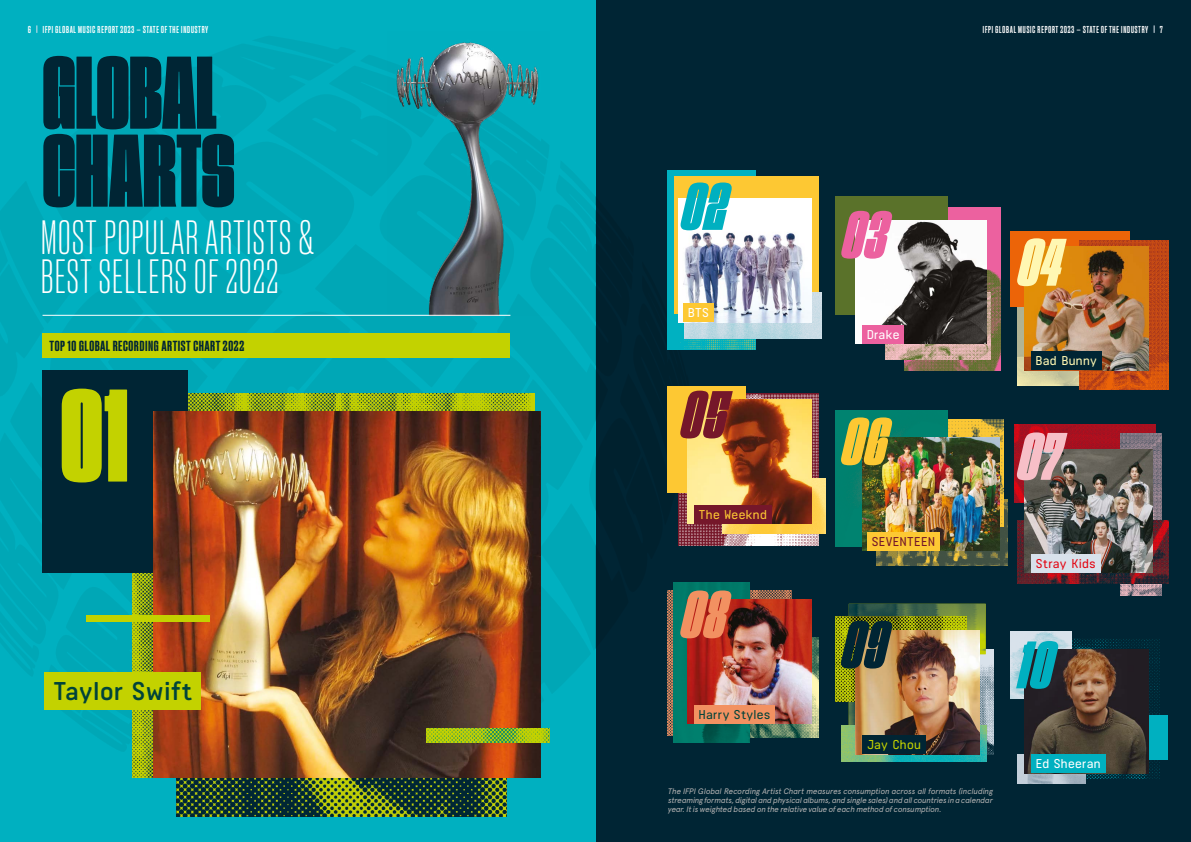
<style>
.page{position:relative;width:1191px;height:842px;background:#fff}
.page>*{position:absolute;margin:0;border:0;box-sizing:border-box;transform-origin:0 0}
.t1{font:600 131.5px "Fixture Ultra";color:#c3d200}
.t2{font:600 103px/78px "Fixture Ultra";color:#002534}
.t3{font:italic 600 67px "Fixture Ultra";color:#00b0c0}
.t4{font:italic 600 67px "Fixture Ultra";color:#f7bfc7}
.t5{font:italic 600 67px "Fixture Ultra";color:#fdc833}
.t6{font:italic 600 67px "Fixture Ultra";color:#ec619f}
.t7{font:italic 600 67px "Fixture Ultra";color:#fff7b2}
.t8{font:italic 600 67px "Fixture Ultra";color:#f29161}
.t9{font:italic 600 67px "Fixture Ultra";color:#002534}
.t10{font:italic 600 67px "Fixture Ultra";color:#75172a}
.t11{font:200 condensed 48px/39px "Fixture";letter-spacing:.005em;color:#fff}
.t12{font:700 28.1px "Realtime Text Rounded";letter-spacing:-.03em;color:#00433a}
.t13{font:600 condensed 14.5px "Fixture";color:#002534}
.t14{font:600 14px "Realtime Text Rounded";letter-spacing:-.02em;color:#fff}
.t15{font:600 14px "Realtime Text Rounded";letter-spacing:-.02em;color:#00433a}
.t16{font:600 14px "Realtime Text Rounded";letter-spacing:-.025em;color:#e30613}
.t17{font:600 14px "Realtime Text Rounded";letter-spacing:-.03em;color:#75172a}
.t18{font:600 14px "Realtime Text Rounded";letter-spacing:-.02em;color:#fdc833}
.t19{font:600 14px "Realtime Text Rounded";letter-spacing:-.02em;color:#fff7b2}
.t20{font:600 14px "Realtime Text Rounded";letter-spacing:-.02em;color:#c3d200}
.t21{font:500 condensed 10px "Fixture";letter-spacing:.03em;color:#fff}
.t22{font:italic 8px/9px "Apercu";letter-spacing:-.02em;color:#b3b2b2;text-align:justify}
</style>
<div class="page">
<div style="left:595px;top:0;width:596px;height:842px;background:#002534"></div>
<div style="left:0;top:0;width:595px;height:842px;background:#00b0c0"></div>
<svg style="left:42px;top:314px;width:508px;height:464px;fill:#00a7b6"></svg>
<svg style="left:595px;top:35px;width:96px;height:780px"></svg>
<img style="left:132px;top:394px;width:403px;height:383px">
<div style="left:43px;top:370px;width:145px;height:202px;background:#002534"></div>
<img style="left:1072px;top:639px;width:87px;height:140px">
<img style="left:1017px;top:754px;width:68px;height:30px">
<img style="left:1014px;top:424px;width:141px;height:79px">
<img style="left:1120px;top:433px;width:41px;height:163px">
<img style="left:1017px;top:520px;width:151px;height:63px">
<img style="left:904px;top:208px;width:96px;height:162px">
<img style="left:885px;top:292px;width:106px;height:68px">
<div style="left:835px;top:197px;width:112px;height:118px;background:#5a722a"></div>
<img style="left:667px;top:171px;width:88px;height:178px">
<div style="left:674px;top:176px;width:144px;height:137px;background:#fdc833"></div>
<img style="left:684px;top:292px;width:137px;height:46px">
<img style="left:1024px;top:449px;width:128px;height:124px">
<div style="left:1031px;top:554px;width:69px;height:19px;background:#d8e1eb"></div>
<img style="left:876px;top:499px;width:131px;height:67px">
<img style="left:947px;top:420px;width:56px;height:107px">
<div style="left:835px;top:410px;width:112px;height:136px;background:#00826f"></div>
<img style="left:862px;top:438px;width:137px;height:113px">
<div style="left:867px;top:532px;width:73px;height:19px;background:#fdc833"></div>
<img style="left:855px;top:220px;width:131px;height:124px">
<div style="left:862px;top:325px;width:42px;height:19px;background:#ec619f"></div>
<img style="left:678px;top:198px;width:133px;height:124px">
<div style="left:683px;top:303px;width:30px;height:19px;background:#fdc833"></div>
<img style="left:1017px;top:306px;width:62px;height:79px">
<div style="left:1010px;top:231px;width:119px;height:75px;background:#ec6408"></div>
<img style="left:1079px;top:241px;width:89px;height:149px">
<img style="left:1024px;top:246px;width:124px;height:124px">
<div style="left:1031px;top:351px;width:70px;height:19px;background:#002534"></div>
<img style="left:667px;top:590px;width:124px;height:146px">
<img style="left:749px;top:638px;width:69px;height:99px">
<img style="left:674px;top:583px;width:75px;height:160px">
<img style="left:687px;top:600px;width:124px;height:124px">
<div style="left:694px;top:705px;width:81px;height:19px;background:#f29161"></div>
<img style="left:985px;top:649px;width:8px;height:105px">
<img style="left:848px;top:604px;width:137px;height:122px">
<img style="left:842px;top:726px;width:144px;height:36px">
<img style="left:835px;top:617px;width:131px;height:85px">
<img style="left:855px;top:630px;width:124px;height:124px">
<div style="left:862px;top:735px;width:64px;height:19px;background:#002534"></div>
<div style="left:1056px;top:715px;width:112px;height:44px;background:#00b0c0"></div>
<img style="left:1010px;top:631px;width:62px;height:68px">
<img style="left:1024px;top:649px;width:124px;height:124px">
<div style="left:1031px;top:754px;width:74px;height:19px;background:#00b0c0"></div>
<img style="left:678px;top:394px;width:140px;height:152px">
<div style="left:667px;top:386px;width:78px;height:107px;background:#fdc833"></div>
<img style="left:722px;top:478px;width:103px;height:56px">
<img style="left:687px;top:400px;width:124px;height:124px">
<div style="left:694px;top:505px;width:77px;height:19px;background:#75172a"></div>
<img style="left:387px;top:42px;width:163px;height:273px">
<img style="left:176px;top:777px;width:331px;height:39px">
<img style="left:154px;top:411px;width:386px;height:366px">
<div style="left:87px;top:615px;width:123px;height:7px;background:#c3d200"></div>
<img style="left:427px;top:728px;width:123px;height:14px">
<div style="left:44px;top:672px;width:157px;height:38px;background:#c3d200"></div>
<hr style="left:43px;top:315px;width:467px;height:1px;background:#fff">
<div style="left:43px;top:333px;width:467px;height:24px;background:#c3d200"></div>
<p class="t21" style="left:28px;top:23px;width:182px">6 IFPI GLOBAL MUSIC REPORT 2023 — STATE OF THE INDUSTRY</p>
<p class="t21" style="left:982px;top:23px;width:182px">IFPI GLOBAL MUSIC REPORT 2023 — STATE OF THE INDUSTRY 7</p>
<h2 class="t2" style="left:43px;top:56px;width:194px">GLOBAL<br>CHARTS</h2>
<h3 class="t11" style="left:40px;top:215px;width:276px">MOST POPULAR ARTISTS &amp;<br>BEST SELLERS OF 2022</h3>
<h3 class="t13" style="left:50px;top:337px;width:196px">TOP 10 GLOBAL RECORDING ARTIST CHART 2022</h3>
<h1 class="t1" style="left:61px;top:367px;width:69px">01</h1>
<h3 class="t12" style="left:53px;top:673px;width:141px">Taylor Swift</h3>
<h3 class="t3" style="left:678px;top:172px;width:46px">02</h3>
<h3 class="t14" style="left:688px;top:304px;width:23px">BTS</h3>
<h3 class="t10" style="left:678px;top:380px;width:46px">05</h3>
<h3 class="t18" style="left:698px;top:505px;width:70px">The Weeknd</h3>
<h3 class="t8" style="left:678px;top:580px;width:46px">08</h3>
<h3 class="t15" style="left:698px;top:705px;width:74px">Harry Styles</h3>
<h3 class="t6" style="left:839px;top:200px;width:45px">03</h3>
<h3 class="t14" style="left:866px;top:325px;width:35px">Drake</h3>
<h3 class="t5" style="left:839px;top:406px;width:46px">06</h3>
<h3 class="t17" style="left:871px;top:532px;width:65px">SEVENTEEN</h3>
<h3 class="t9" style="left:839px;top:610px;width:46px">09</h3>
<h3 class="t20" style="left:866px;top:735px;width:56px">Jay Chou</h3>
<p class="t22" style="left:668px;top:786px;width:326px">The IFPI Global Recording Artist Chart measures consumption across all formats (including streaming formats, digital and physical albums, and single sales) and all countries in a calendar year. It is weighted based on the relative value of each method of consumption.</p>
<h3 class="t7" style="left:1015px;top:227px;width:44px">04</h3>
<h3 class="t19" style="left:1035px;top:352px;width:63px">Bad Bunny</h3>
<h3 class="t4" style="left:1014px;top:421px;width:44px">07</h3>
<h3 class="t16" style="left:1035px;top:554px;width:62px">Stray Kids</h3>
<h3 class="t3" style="left:1014px;top:630px;width:37px">10</h3>
<h3 class="t14" style="left:1035px;top:755px;width:67px">Ed Sheeran</h3>
</div>
